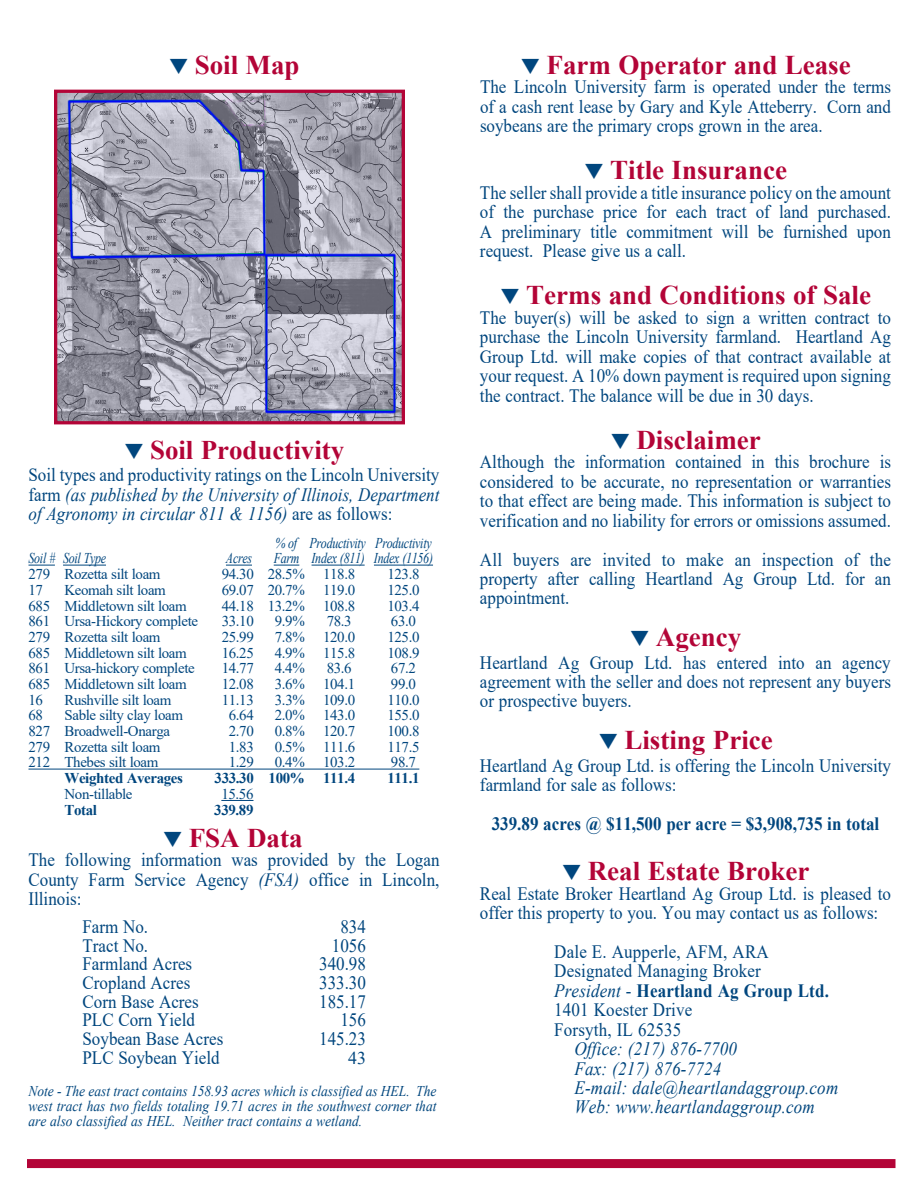
<style>
.page{position:relative;width:918px;height:1188px;background:#fff}
.page>*{position:absolute;margin:0;border:0;box-sizing:border-box;transform-origin:0 0}
.t1{font:700 27px "Times New Roman";color:#b30437}
.t2{font:700 26.85px "Times New Roman";color:#b30437}
.t3{font:18.9px/19.5px "Times New Roman";color:#00467e;text-align:justify;scale:.9 1}
.t4{font:italic 18.9px/19.5px "Times New Roman";letter-spacing:.01em;color:#00467e;text-align:justify;scale:.9 1}
.t5{font:700 18.9px "Times New Roman";color:#00467e;scale:.9 1}
.t6{font:18px "Times New Roman";color:#00467e}
.t7{font:15px "Times New Roman";letter-spacing:-.025em;color:#00467e}
.t8{font:italic 15px "Times New Roman";letter-spacing:-.02em;color:#00467e;scale:.8 1}
.t9{font:700 15px "Times New Roman";letter-spacing:-.025em;color:#00467e}
.t10{font:italic 14.85px/15px "Times New Roman";color:#00467e;text-align:justify;scale:.9 1}
.s1{color:#00467e}
.s2{font-style:normal}
.s3{font-style:italic}
.s4{font-weight:400;font-style:italic}
.s5{font-weight:400}
</style>
<div class="page">
<div style="left:27px;top:1159px;width:869px;height:9px;background:#b30437"></div>
<svg style="left:28px;top:565px;width:27px;height:1px"></svg>
<hr style="left:63px;top:565px;width:43px;height:1px;background:#00467e">
<svg style="left:226px;top:565px;width:26px;height:1px"></svg>
<svg style="left:274px;top:565px;width:25px;height:1px"></svg>
<hr style="left:312px;top:565px;width:53px;height:1px;background:#00467e">
<hr style="left:374px;top:565px;width:59px;height:1px;background:#00467e">
<hr style="left:28px;top:769px;width:391px;height:1px;background:#00467e">
<hr style="left:221px;top:800px;width:33px;height:1px;background:#00467e">
<img style="left:58px;top:94px;width:343px;height:326px">
<div style="left:54px;top:90px;width:351px;height:334px;border:3px solid #b30437"></div>
<p class="t1" style="left:168px;top:45px;width:133px"><span class="s1">❑</span> Soil Map</p>
<p class="t2" style="left:124px;top:431px;width:222px"><span class="s1">❑</span> Soil Productivity</p>
<p class="t4" style="left:28px;top:465px;width:458px"><span class="s2">Soil types and productivity ratings on the Lincoln University farm</span> (as published by the University of Illinois, Department of Agronomy in circular 811 &amp; 1156) <span class="s2">are as follows:</span></p>
<p class="t8" style="left:275px;top:532px;width:197px">% of Productivity Productivity</p>
<p class="t8" style="left:28px;top:548px;width:99px">Soil # Soil Type</p>
<p class="t8" style="left:226px;top:548px;width:34px">Acres</p>
<p class="t8" style="left:274px;top:548px;width:201px">Farm Index (811) Index (1156)</p>
<p class="t7" style="left:28px;top:564px;width:134px">279 Rozetta silt loam</p>
<p class="t7" style="left:222px;top:564px;width:135px">94.30 28.5% 118.8</p>
<p class="t7" style="left:387px;top:564px;width:34px">123.8</p>
<p class="t7" style="left:28px;top:579px;width:16px">17</p>
<p class="t7" style="left:64px;top:579px;width:103px">Keomah silt loam</p>
<p class="t7" style="left:222px;top:579px;width:135px">69.07 20.7% 119.0</p>
<p class="t7" style="left:387px;top:579px;width:34px">125.0</p>
<p class="t7" style="left:28px;top:595px;width:160px">685 Middletown silt loam</p>
<p class="t7" style="left:222px;top:595px;width:135px">44.18 13.2% 108.8</p>
<p class="t7" style="left:387px;top:595px;width:34px">103.4</p>
<p class="t7" style="left:28px;top:611px;width:171px">861 Ursa-Hickory complete</p>
<p class="t7" style="left:222px;top:611px;width:34px">33.10</p>
<p class="t7" style="left:275px;top:611px;width:32px">9.9%</p>
<p class="t7" style="left:327px;top:611px;width:27px">78.3</p>
<p class="t7" style="left:391px;top:611px;width:27px">63.0</p>
<p class="t7" style="left:28px;top:626px;width:134px">279 Rozetta silt loam</p>
<p class="t7" style="left:222px;top:626px;width:34px">25.99</p>
<p class="t7" style="left:275px;top:626px;width:82px">7.8% 120.0</p>
<p class="t7" style="left:387px;top:626px;width:34px">125.0</p>
<p class="t7" style="left:28px;top:642px;width:160px">685 Middletown silt loam</p>
<p class="t7" style="left:222px;top:642px;width:34px">16.25</p>
<p class="t7" style="left:275px;top:642px;width:82px">4.9% 115.8</p>
<p class="t7" style="left:387px;top:642px;width:34px">108.9</p>
<p class="t7" style="left:28px;top:658px;width:168px">861 Ursa-hickory complete</p>
<p class="t7" style="left:222px;top:658px;width:34px">14.77</p>
<p class="t7" style="left:275px;top:658px;width:32px">4.4%</p>
<p class="t7" style="left:327px;top:658px;width:27px">83.6</p>
<p class="t7" style="left:391px;top:658px;width:27px">67.2</p>
<p class="t7" style="left:28px;top:673px;width:160px">685 Middletown silt loam</p>
<p class="t7" style="left:222px;top:673px;width:34px">12.08</p>
<p class="t7" style="left:275px;top:673px;width:82px">3.6% 104.1</p>
<p class="t7" style="left:391px;top:673px;width:27px">99.0</p>
<p class="t7" style="left:28px;top:689px;width:16px">16</p>
<p class="t7" style="left:64px;top:689px;width:108px">Rushville silt loam</p>
<p class="t7" style="left:222px;top:689px;width:34px">11.13</p>
<p class="t7" style="left:275px;top:689px;width:82px">3.3% 109.0</p>
<p class="t7" style="left:387px;top:689px;width:34px">110.0</p>
<p class="t7" style="left:28px;top:705px;width:16px">68</p>
<p class="t7" style="left:64px;top:705px;width:120px">Sable silty clay loam</p>
<p class="t7" style="left:229px;top:705px;width:27px">6.64</p>
<p class="t7" style="left:275px;top:705px;width:82px">2.0% 143.0</p>
<p class="t7" style="left:387px;top:705px;width:34px">155.0</p>
<p class="t7" style="left:28px;top:720px;width:143px">827 Broadwell-Onarga</p>
<p class="t7" style="left:229px;top:720px;width:27px">2.70</p>
<p class="t7" style="left:275px;top:720px;width:82px">0.8% 120.7</p>
<p class="t7" style="left:387px;top:720px;width:34px">100.8</p>
<p class="t7" style="left:28px;top:736px;width:134px">279 Rozetta silt loam</p>
<p class="t7" style="left:229px;top:736px;width:27px">1.83</p>
<p class="t7" style="left:275px;top:736px;width:82px">0.5% 111.6</p>
<p class="t7" style="left:387px;top:736px;width:34px">117.5</p>
<p class="t7" style="left:28px;top:752px;width:131px">212 Thebes silt loam</p>
<p class="t7" style="left:229px;top:752px;width:27px">1.29</p>
<p class="t7" style="left:275px;top:752px;width:82px">0.4% 103.2</p>
<p class="t7" style="left:391px;top:752px;width:27px">98.7</p>
<p class="t9" style="left:64px;top:767px;width:120px">Weighted Averages</p>
<p class="t9" style="left:215px;top:767px;width:142px">333.30 100% 111.4</p>
<p class="t9" style="left:387px;top:767px;width:34px">111.1</p>
<p class="t7" style="left:64px;top:783px;width:70px">Non-tillable</p>
<p class="t7" style="left:221px;top:783px;width:34px">15.56</p>
<p class="t9" style="left:64px;top:799px;width:34px">Total</p>
<p class="t9" style="left:214px;top:799px;width:41px">339.89</p>
<p class="t1" style="left:162px;top:818px;width:142px"><span class="s1">❑</span> FSA Data</p>
<p class="t3" style="left:28px;top:850px;width:458px">The following information was provided by the Logan County Farm Service Agency <span class="s3">(FSA)</span> office in Lincoln, Illinois:</p>
<p class="t3" style="left:82px;top:916px;width:75px">Farm No.</p>
<p class="t3" style="left:340px;top:916px;width:30px">834</p>
<p class="t3" style="left:83px;top:935px;width:75px">Tract No.</p>
<p class="t3" style="left:332px;top:935px;width:39px">1056</p>
<p class="t3" style="left:83px;top:954px;width:123px">Farmland Acres</p>
<p class="t3" style="left:319px;top:954px;width:54px">340.98</p>
<p class="t3" style="left:83px;top:972px;width:121px">Cropland Acres</p>
<p class="t3" style="left:319px;top:972px;width:54px">333.30</p>
<p class="t3" style="left:83px;top:991px;width:131px">Corn Base Acres</p>
<p class="t3" style="left:319px;top:991px;width:54px">185.17</p>
<p class="t3" style="left:83px;top:1010px;width:127px">PLC Corn Yield</p>
<p class="t3" style="left:340px;top:1010px;width:30px">156</p>
<p class="t3" style="left:83px;top:1028px;width:158px">Soybean Base Acres</p>
<p class="t3" style="left:319px;top:1028px;width:54px">145.23</p>
<p class="t3" style="left:83px;top:1047px;width:154px">PLC Soybean Yield</p>
<p class="t6" style="left:348px;top:1045px;width:19px">43</p>
<p class="t10" style="left:28px;top:1084px;width:455px">Note - The east tract contains 158.93 acres which is classified as HEL. The west tract has two fields totaling 19.71 acres in the southwest corner that are also classified as HEL. Neither tract contains a wetland.</p>
<p class="t1" style="left:520px;top:45px;width:332px"><span class="s1">❑</span> Farm Operator and Lease</p>
<p class="t3" style="left:480px;top:77px;width:458px">The Lincoln University farm is operated under the terms of a cash rent lease by Gary and Kyle Atteberry. Corn and soybeans are the primary crops grown in the area.</p>
<p class="t1" style="left:584px;top:151px;width:205px"><span class="s1">❑</span> Title Insurance</p>
<p class="t3" style="left:480px;top:182px;width:458px">The seller shall provide a title insurance policy on the amount of the purchase price for each tract of land purchased.<br>A preliminary title commitment will be furnished upon request. Please give us a call.</p>
<p class="t1" style="left:500px;top:276px;width:373px"><span class="s1">❑</span> Terms and Conditions of Sale</p>
<p class="t3" style="left:480px;top:307px;width:458px">The buyer(s) will be asked to sign a written contract to purchase the Lincoln University farmland. Heartland Ag Group Ltd. will make copies of that contract available at your request. A 10% down payment is required upon signing the contract. The balance will be due in 30 days.</p>
<p class="t1" style="left:610px;top:420px;width:152px"><span class="s1">❑</span> Disclaimer</p>
<p class="t3" style="left:480px;top:452px;width:458px">Although the information contained in this brochure is considered to be accurate, no representation or warranties to that effect are being made. This information is subject to verification and no liability for errors or omissions assumed.</p>
<p class="t3" style="left:480px;top:549px;width:458px">All buyers are invited to make an inspection of the property after calling Heartland Ag Group Ltd. for an appointment.</p>
<p class="t1" style="left:630px;top:618px;width:113px"><span class="s1">❑</span> Agency</p>
<p class="t3" style="left:480px;top:652px;width:458px">Heartland Ag Group Ltd. has entered into an agency agreement with the seller and does not represent any buyers or prospective buyers.</p>
<p class="t1" style="left:598px;top:721px;width:176px"><span class="s1">❑</span> Listing Price</p>
<p class="t3" style="left:480px;top:755px;width:458px">Heartland Ag Group Ltd. is offering the Lincoln University farmland for sale as follows:</p>
<p class="t5" style="left:492px;top:810px;width:432px">339.89 acres @ $11,500 per acre = $3,908,735 in total</p>
<p class="t1" style="left:561px;top:852px;width:250px"><span class="s1">❑</span> Real Estate Broker</p>
<p class="t3" style="left:480px;top:883px;width:458px">Real Estate Broker Heartland Ag Group Ltd. is pleased to offer this property to you. You may contact us as follows:</p>
<p class="t3" style="left:554px;top:941px;width:240px">Dale E. Aupperle, AFM, ARA</p>
<p class="t3" style="left:554px;top:961px;width:231px">Designated Managing Broker</p>
<p class="t5" style="left:554px;top:977px;width:307px"><span class="s4">President</span> <span class="s5">-</span> Heartland Ag Group Ltd.</p>
<p class="t3" style="left:554px;top:1000px;width:155px">1401 Koester Drive</p>
<p class="t3" style="left:554px;top:1019px;width:143px">Forsyth, IL 62535</p>
<p class="t4" style="left:575px;top:1039px;width:182px">Office: (217) 876-7700</p>
<p class="t4" style="left:574px;top:1058px;width:165px">Fax: (217) 876-7724</p>
<p class="t4" style="left:574px;top:1078px;width:295px">E-mail: dale@heartlandaggroup.com</p>
<p class="t4" style="left:574px;top:1097px;width:269px">Web: www.heartlandaggroup.com</p>
</div>
